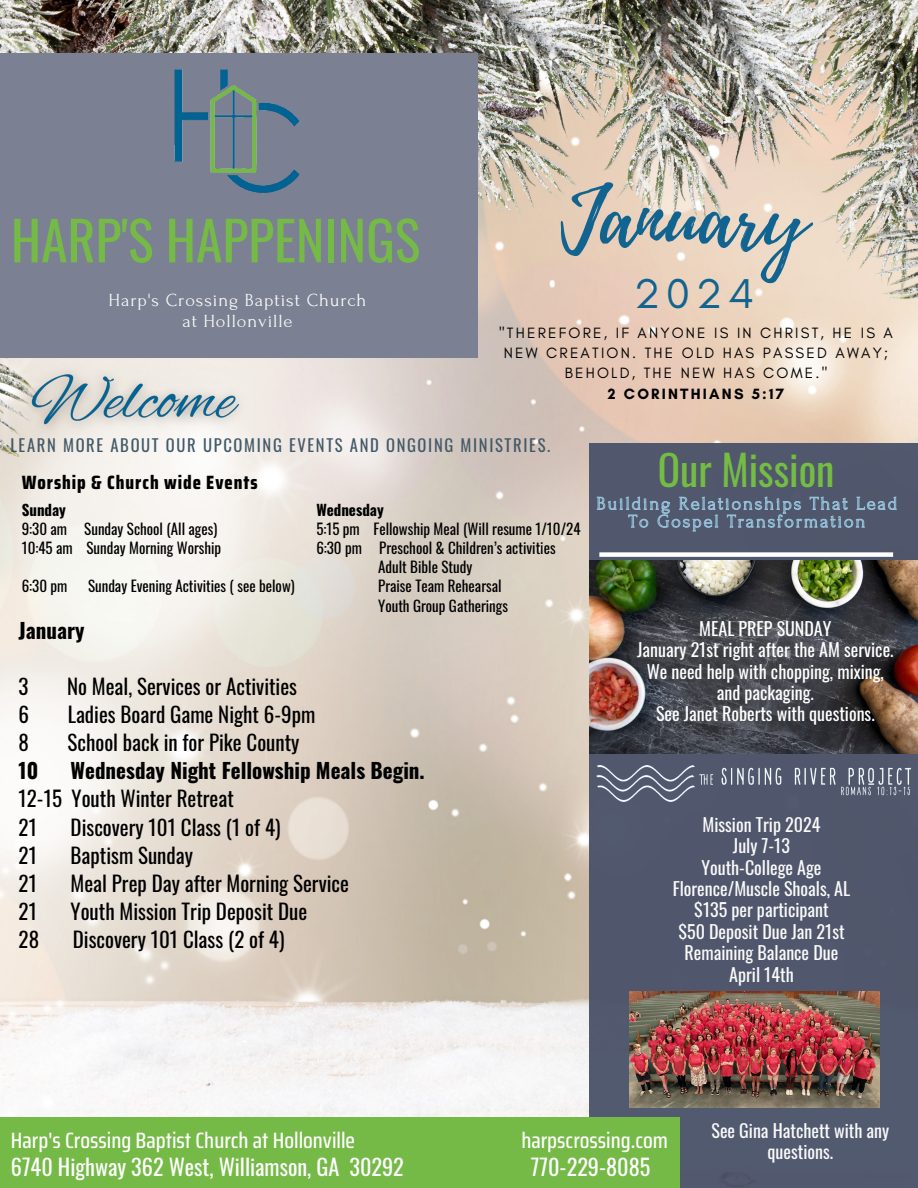
<style>
.page{position:relative;width:918px;height:1188px;background:#fff}
.page>*{position:absolute;margin:0;border:0;box-sizing:border-box;transform-origin:0 0}
.t1{font:84.15px "Playlist Script";color:#126490}
.t2{font:53.85px "Oswald";color:#75ba47}
.t3{font:42.45px "Glacial Indifference";color:#126490}
.t4{font:41.4px "Oswald";color:#74bd43}
.t5{font:500 22.2px "Saira Condensed";color:#fff}
.t6{font:22.2px "Oswald";color:#fff}
.t7{font:21px "Oswald";color:#000}
.t8{font:700 21px "Oswald";color:#000}
.t9{font:800 19.2px "Saira Condensed";letter-spacing:.05em;color:#000}
.t10{font:18.45px "Forum";letter-spacing:.05em;color:#fafafa}
.t11{font:18px/21.3px "Oswald";color:#fafafa;text-align:center}
.t12{font:18px "Oswald";color:#feffff}
.t13{font:16.65px "Oswald";letter-spacing:.1em;color:#435967}
.t14{font:15.15px/20.2px "Glacial Indifference";letter-spacing:.145em;color:#000;text-align:center}
.t15{font:700 15.15px "Glacial Indifference";letter-spacing:.145em;color:#000}
.t16{font:15px "Oswald";color:#000}
.t17{font:700 15px "Oswald";color:#000}
</style>
<div class="page">
<img style="left:0;top:0;width:918px;height:1117px">
<div style="left:590px;top:443px;width:328px;height:745px;background:#4a5269"></div>
<div style="left:143px;top:1039px;width:294px;height:78px;background:#f6f5f5"></div>
<div style="left:0;top:53px;width:478px;height:305px;background:#7b8192"></div>
<img style="left:174px;top:69px;width:126px;height:124px">
<img style="left:590px;top:561px;width:328px;height:192px">
<div style="left:0;top:1117px;width:680px;height:71px;background:#75ba47"></div>
<div style="left:599px;top:552px;width:294px;height:5px;background:#feffff"></div>
<img style="left:629px;top:991px;width:250px;height:116px">
<img style="left:597px;top:766px;width:314px;height:35px">
<img style="left:13px;top:358px;width:244px;height:88px">
<svg style="left:597px;top:496px;width:300px;height:36px"></svg>
<p class="t2" style="left:11px;top:198px;width:411px">HARP'S HAPPENINGS</p>
<p class="t10" style="left:109px;top:290px;width:259px">Harp's Crossing Baptist Church</p>
<p class="t10" style="left:182px;top:312px;width:112px">at Hollonville</p>
<p class="t1" style="left:561px;top:158px;width:248px">January</p>
<p class="t3" style="left:634px;top:267px;width:122px">2024</p>
<p class="t14" style="left:499px;top:322px;width:395px">"THEREFORE, IF ANYONE IS IN CHRIST, HE IS A<br>NEW CREATION. THE OLD HAS PASSED AWAY;<br>BEHOLD, THE NEW HAS COME."</p>
<p class="t15" style="left:608px;top:384px;width:178px">2 CORINTHIANS 5:17</p>
<p class="t13" style="left:10px;top:432px;width:541px">LEARN MORE ABOUT OUR UPCOMING EVENTS AND ONGOING MINISTRIES.</p>
<p class="t9" style="left:22px;top:467px;width:237px">Worship &amp; Church wide Events</p>
<p class="t17" style="left:22px;top:498px;width:46px">Sunday</p>
<p class="t16" style="left:22px;top:517px;width:197px">9:30 am Sunday School (All ages)</p>
<p class="t16" style="left:22px;top:536px;width:201px">10:45 am Sunday Morning Worship</p>
<p class="t16" style="left:22px;top:575px;width:47px">6:30 pm</p>
<p class="t16" style="left:88px;top:575px;width:208px">Sunday Evening Activities ( see below)</p>
<p class="t17" style="left:316px;top:498px;width:69px">Wednesday</p>
<p class="t16" style="left:316px;top:517px;width:266px">5:15 pm Fellowship Meal (Will resume 1/10/24</p>
<p class="t16" style="left:316px;top:536px;width:241px">6:30 pm Preschool &amp; Children’s activities</p>
<p class="t16" style="left:378px;top:555px;width:96px">Adult Bible Study</p>
<p class="t16" style="left:378px;top:575px;width:125px">Praise Team Rehearsal</p>
<p class="t16" style="left:378px;top:594px;width:131px">Youth Group Gatherings</p>
<p class="t8" style="left:19px;top:614px;width:67px">January</p>
<p class="t7" style="left:19px;top:670px;width:12px">3</p>
<p class="t7" style="left:67px;top:670px;width:232px">No Meal, Services or Activities</p>
<p class="t7" style="left:19px;top:698px;width:12px">6</p>
<p class="t7" style="left:68px;top:698px;width:249px">Ladies Board Game Night 6-9pm</p>
<p class="t7" style="left:19px;top:726px;width:12px">8</p>
<p class="t7" style="left:68px;top:726px;width:233px">School back in for Pike County</p>
<p class="t8" style="left:19px;top:754px;width:21px">10</p>
<p class="t8" style="left:71px;top:754px;width:356px">Wednesday Night Fellowship Meals Begin.</p>
<p class="t7" style="left:19px;top:782px;width:217px">12-15 Youth Winter Retreat</p>
<p class="t7" style="left:19px;top:811px;width:20px">21</p>
<p class="t7" style="left:71px;top:811px;width:212px">Discovery 101 Class (1 of 4)</p>
<p class="t7" style="left:19px;top:839px;width:20px">21</p>
<p class="t7" style="left:71px;top:839px;width:124px">Baptism Sunday</p>
<p class="t7" style="left:19px;top:867px;width:20px">21</p>
<p class="t7" style="left:71px;top:867px;width:280px">Meal Prep Day after Morning Service</p>
<p class="t7" style="left:19px;top:895px;width:20px">21</p>
<p class="t7" style="left:71px;top:895px;width:238px">Youth Mission Trip Deposit Due</p>
<p class="t7" style="left:19px;top:923px;width:22px">28</p>
<p class="t7" style="left:73px;top:923px;width:213px">Discovery 101 Class (2 of 4)</p>
<p class="t4" style="left:658px;top:437px;width:178px">Our Mission</p>
<p class="t12" style="left:699px;top:614px;width:134px">MEAL PREP SUNDAY</p>
<p class="t12" style="left:637px;top:636px;width:258px">January 21st right after the AM service.</p>
<p class="t12" style="left:647px;top:657px;width:239px">We need help with chopping, mixing,</p>
<p class="t12" style="left:717px;top:678px;width:99px">and packaging.</p>
<p class="t12" style="left:656px;top:700px;width:220px">See Janet Roberts with questions.</p>
<p class="t11" style="left:703px;top:813px;width:119px">Mission Trip 2024</p>
<p class="t11" style="left:733px;top:834px;width:59px">July 7-13</p>
<p class="t11" style="left:701px;top:856px;width:122px">Youth-College Age</p>
<p class="t11" style="left:673px;top:877px;width:179px">Florence/Muscle Shoals, AL</p>
<p class="t11" style="left:694px;top:899px;width:136px">$135 per participant</p>
<p class="t11" style="left:678px;top:920px;width:168px">$50 Deposit Due Jan 21st</p>
<p class="t11" style="left:685px;top:941px;width:155px">Remaining Balance Due<br>April 14th</p>
<p class="t5" style="left:11px;top:1123px;width:346px">Harp's Crossing Baptist Church at Hollonville</p>
<p class="t5" style="left:521px;top:1123px;width:148px">harpscrossing.com</p>
<p class="t6" style="left:11px;top:1149px;width:394px">6740 Highway 362 West, Williamson, GA 30292</p>
<p class="t6" style="left:531px;top:1149px;width:121px">770-229-8085</p>
<p class="t11" style="left:712px;top:1119px;width:179px">See Gina Hatchett with any questions.</p>
</div>
